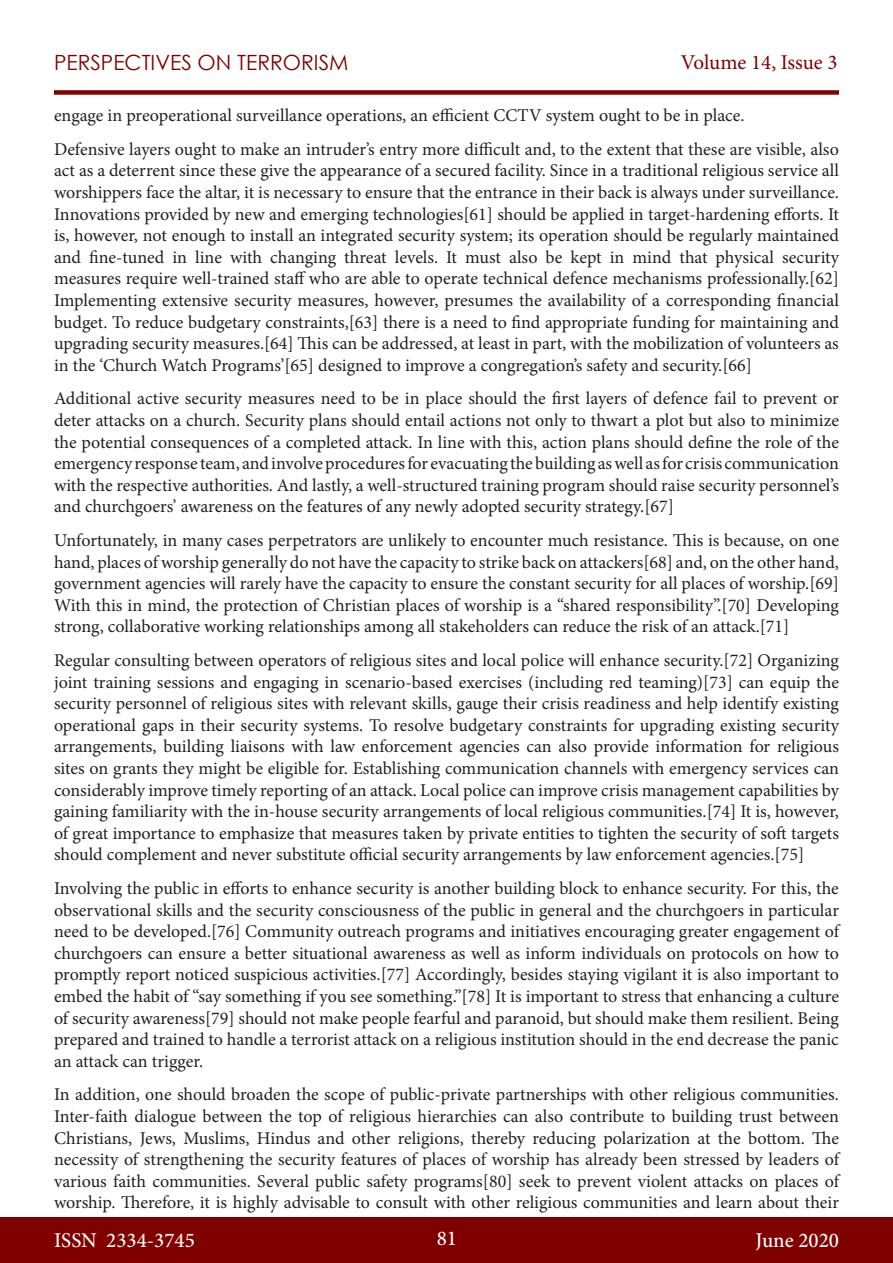
<style>
.page{position:relative;width:893px;height:1263px;background:#fff}
.page>*{position:absolute;margin:0;border:0;box-sizing:border-box;transform-origin:0 0}
.t1{font:500 21px "Minion Pro";color:#fff}
.t2{font:21px "Century Gothic";color:#800000}
.t3{font:21px "Minion Pro";letter-spacing:-.005em;color:#800000}
.t4{font:18px/21.6px "Minion Pro";color:#231f20;text-align:justify}
</style>
<div class="page">
<div style="left:0;top:1217px;width:893px;height:46px;background:#800000"></div>
<div style="left:54px;top:90px;width:785px;height:5px;background:#800000"></div>
<p class="t2" style="left:54px;top:47px;width:296px">PERSPECTIVES ON TERRORISM</p>
<p class="t3" style="left:681px;top:48px;width:158px">Volume 14, Issue 3</p>
<p class="t4" style="left:54px;top:105px;width:692px">engage in preoperational surveillance operations, an efficient CCTV system ought to be in place.</p>
<p class="t4" style="left:54px;top:138px;width:787px">Defensive layers ought to make an intruder’s entry more difficult and, to the extent that these are visible, also act as a deterrent since these give the appearance of a secured facility. Since in a traditional religious service all worshippers face the altar, it is necessary to ensure that the entrance in their back is always under surveillance.<br>Innovations provided by new and emerging technologies[61] should be applied in target-hardening efforts. It is, however, not enough to install an integrated security system; its operation should be regularly maintained and fine-tuned in line with changing threat levels. It must also be kept in mind that physical security measures require well-trained staff who are able to operate technical defence mechanisms professionally.[62] Implementing extensive security measures, however, presumes the availability of a corresponding financial budget. To reduce budgetary constraints,[63] there is a need to find appropriate funding for maintaining and upgrading security measures.[64] This can be addressed, at least in part, with the mobilization of volunteers as in the ‘Church Watch Programs’[65] designed to improve a congregation’s safety and security.[66]</p>
<p class="t4" style="left:54px;top:388px;width:787px">Additional active security measures need to be in place should the first layers of defence fail to prevent or deter attacks on a church. Security plans should entail actions not only to thwart a plot but also to minimize the potential consequences of a completed attack. In line with this, action plans should define the role of the emergency response team, and involve procedures for evacuating the building as well as for crisis communication with the respective authorities. And lastly, a well-structured training program should raise security personnel’s and churchgoers’ awareness on the features of any newly adopted security strategy.[67]</p>
<p class="t4" style="left:54px;top:529px;width:786px">Unfortunately, in many cases perpetrators are unlikely to encounter much resistance. This is because, on one hand, places of worship generally do not have the capacity to strike back on attackers[68] and, on the other hand, government agencies will rarely have the capacity to ensure the constant security for all places of worship.[69] With this in mind, the protection of Christian places of worship is a “shared responsibility”.[70] Developing strong, collaborative working relationships among all stakeholders can reduce the risk of an attack.[71]</p>
<p class="t4" style="left:54px;top:649px;width:786px">Regular consulting between operators of religious sites and local police will enhance security.[72] Organizing joint training sessions and engaging in scenario-based exercises (including red teaming)[73] can equip the security personnel of religious sites with relevant skills, gauge their crisis readiness and help identify existing operational gaps in their security systems. To resolve budgetary constraints for upgrading existing security arrangements, building liaisons with law enforcement agencies can also provide information for religious sites on grants they might be eligible for. Establishing communication channels with emergency services can considerably improve timely reporting of an attack. Local police can improve crisis management capabilities by gaining familiarity with the in-house security arrangements of local religious communities.[74] It is, however, of great importance to emphasize that measures taken by private entities to tighten the security of soft targets should complement and never substitute official security arrangements by law enforcement agencies.[75]</p>
<p class="t4" style="left:54px;top:877px;width:786px">Involving the public in efforts to enhance security is another building block to enhance security. For this, the observational skills and the security consciousness of the public in general and the churchgoers in particular need to be developed.[76] Community outreach programs and initiatives encouraging greater engagement of churchgoers can ensure a better situational awareness as well as inform individuals on protocols on how to promptly report noticed suspicious activities.[77] Accordingly, besides staying vigilant it is also important to embed the habit of “say something if you see something.”[78] It is important to stress that enhancing a culture of security awareness[79] should not make people fearful and paranoid, but should make them resilient. Being prepared and trained to handle a terrorist attack on a religious institution should in the end decrease the panic an attack can trigger.</p>
<p class="t4" style="left:54px;top:1084px;width:787px">In addition, one should broaden the scope of public-private partnerships with other religious communities.<br>Inter-faith dialogue between the top of religious hierarchies can also contribute to building trust between Christians, Jews, Muslims, Hindus and other religions, thereby reducing polarization at the bottom. The necessity of strengthening the security features of places of worship has already been stressed by leaders of various faith communities. Several public safety programs[80] seek to prevent violent attacks on places of worship. Therefore, it is highly advisable to consult with other religious communities and learn about their</p>
<p class="t1" style="left:54px;top:1226px;width:142px">ISSN 2334-3745</p>
<p class="t1" style="left:437px;top:1224px;width:22px">81</p>
<p class="t1" style="left:756px;top:1226px;width:85px">June 2020</p>
</div>
